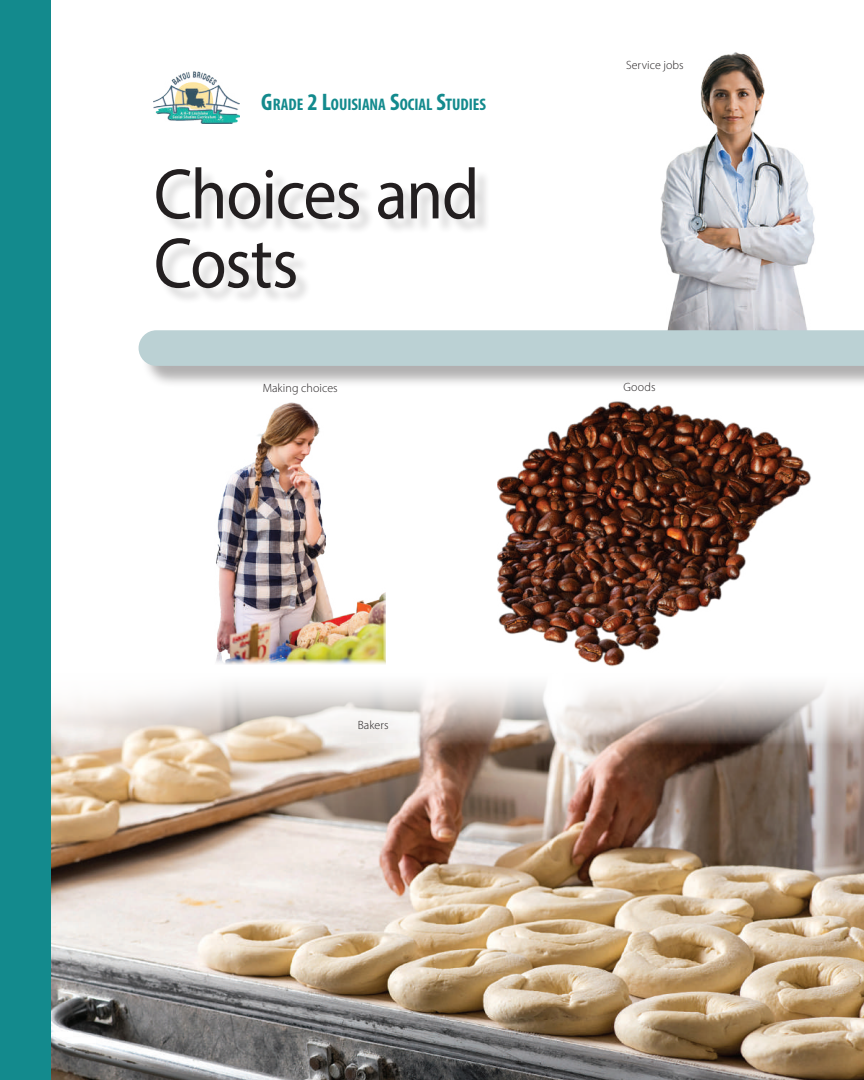
<style>
.page{position:relative;width:864px;height:1080px;background:#fff}
.page>*{position:absolute;margin:0;border:0;box-sizing:border-box;transform-origin:0 0}
.t1{font:72px/69px "Myriad Pro";letter-spacing:-.02em;color:#231f20;scale:.92 1}
.t2{font:700 condensed 16.8px "Myriad Pro";letter-spacing:-.005em;color:#138a8d}
.t3{font:300 12px "Myriad Pro";letter-spacing:.005em;color:#231f20}
.s1{font-size:24px}
</style>
<div class="page">
<img style="left:51px;top:684px;width:813px;height:396px">
<div style="left:0;top:0;width:51px;height:1080px;background:#138a8d"></div>
<div style="left:159px;top:169px;width:332px;height:135px;background:#231f20;opacity:.18"></div>
<img style="left:154px;top:71px;width:86px;height:53px">
<img style="left:661px;top:52px;width:154px;height:278px">
<img style="left:216px;top:402px;width:170px;height:263px">
<img style="left:497px;top:401px;width:314px;height:265px">
<div style="left:141px;top:333px;width:723px;height:55px;background:#231f20;opacity:.35"></div>
<div style="left:139px;top:330px;width:725px;height:36px;background:#bbd1d4"></div>
<h2 class="t2" style="left:261px;top:94px;width:226px"><span class="s1">G</span>RADE <span class="s1">2 L</span>OUISIANA <span class="s1">S</span>OCIAL <span class="s1">S</span>TUDIES</h2>
<h1 class="t1" style="left:154px;top:159px;width:355px">Choices and<br>Costs</h1>
<p class="t3" style="left:626px;top:58px;width:59px">Service jobs</p>
<p class="t3" style="left:263px;top:382px;width:77px">Making choices</p>
<p class="t3" style="left:624px;top:381px;width:33px">Goods</p>
<p class="t3" style="left:358px;top:719px;width:32px">Bakers</p>
</div>
